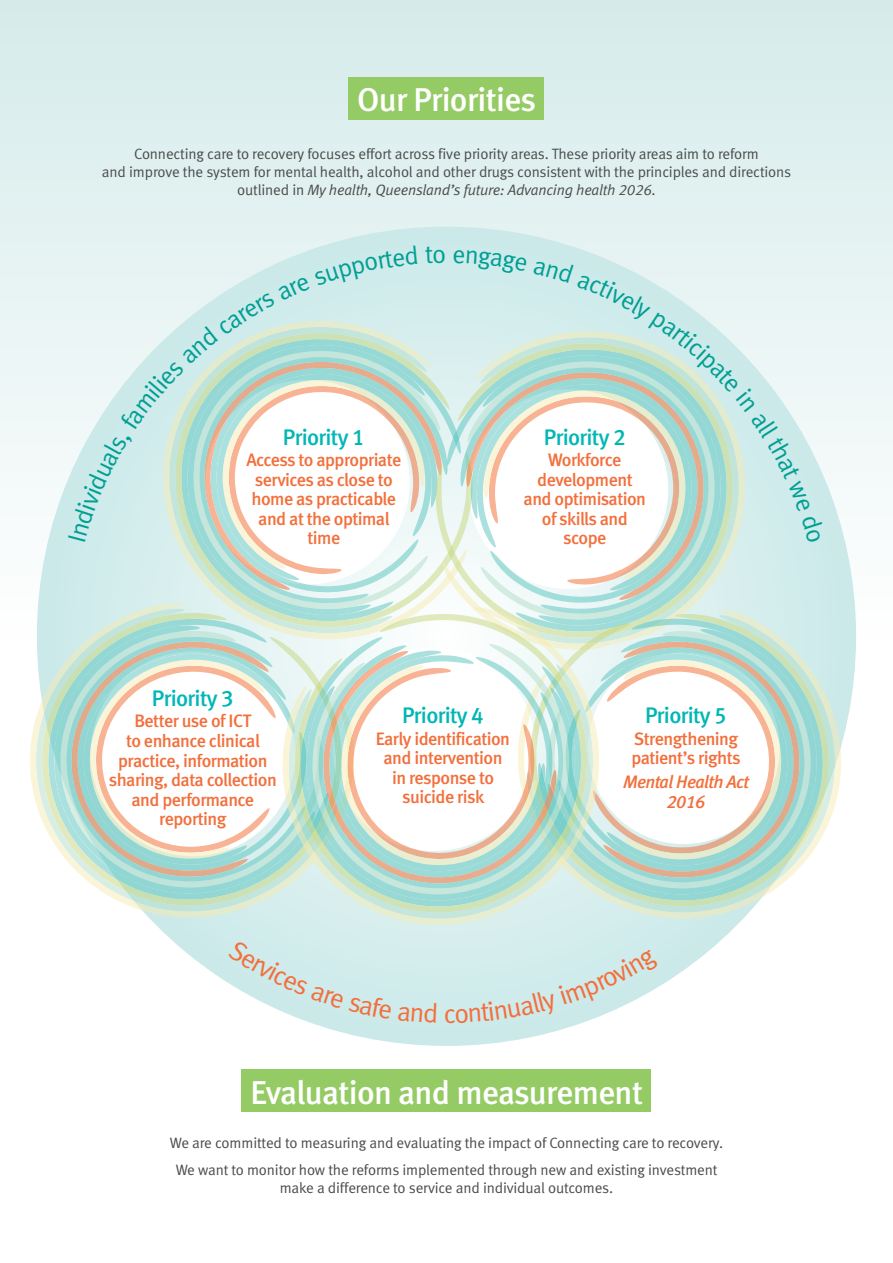
<style>
.page{position:relative;width:893px;height:1263px;background:#fff}
.page>*{position:absolute;margin:0;border:0;box-sizing:border-box;transform-origin:0 0}
.Focus{font:33px "Meta Medium LF";letter-spacing:-.02em;color:#fff}
.Heading_2{font:27px "Meta Normal LF";color:#f26f3c}
.Paragraph_Style_2{font:22.5px "Meta Medium LF";letter-spacing:-.03em;color:#00b7b5}
.Paragraph_Style_1{font:18px/19.5px "Meta Medium LF";letter-spacing:-.03em;color:#f26f3c;text-align:center}
.Paragraph_Style_1-2{font:italic 18px/19.5px "Meta Medium LF";letter-spacing:-.03em;color:#f26f3c;text-align:center}
.Paragraph_Style_4{font:15px/18px "Meta Normal LF";letter-spacing:-.01em;color:#4b4c4d;text-align:center}
.STANDFIRST{font:15px/18px "Meta Normal LF";letter-spacing:-.01em;color:#4b4c4d;text-align:center}
.s1{font-style:italic}
</style>
<div class="page">
<div style="left:0;top:0;width:893px;height:642px;background:linear-gradient(to bottom,#d5ebea,#fefefe)"></div>
<div style="left:37px;top:227px;width:819px;height:819px;background:#cfebeb;border-radius:410px"></div>
<svg style="left:162px;top:580px;width:273px;height:27px"></svg>
<svg style="left:28px;top:603px;width:326px;height:316px"></svg>
<svg style="left:442px;top:348px;width:293px;height:261px"></svg>
<svg style="left:600px;top:609px;width:241px;height:311px"></svg>
<svg style="left:282px;top:607px;width:318px;height:318px"></svg>
<div style="left:242px;top:1069px;width:409px;height:43px;background:#95cb64"></div>
<div style="left:349px;top:77px;width:195px;height:43px;background:#95cb64"></div>
<svg style="left:68px;top:245px;width:377px;height:335px"></svg>
<svg style="left:454px;top:250px;width:368px;height:340px"></svg>
<p class="Focus" style="left:357px;top:81px;width:180px">Our Priorities</p>
<p class="Paragraph_Style_4" style="left:102px;top:144px;width:691px">Connecting care to recovery focuses effort across five priority areas. These priority areas aim to reform<br>and improve the system for mental health, alcohol and other drugs consistent with the principles and directions outlined in <span class="s1">My health, Queensland’s future: Advancing health 2026</span>.</p>
<p class="Paragraph_Style_2" style="left:283px;top:424px;width:83px">Priority 1</p>
<p class="Paragraph_Style_1" style="left:246px;top:450px;width:156px">Access to appropriate services as close to home as practicable and at the optimal time</p>
<p class="Paragraph_Style_2" style="left:544px;top:424px;width:83px">Priority 2</p>
<p class="Paragraph_Style_1" style="left:524px;top:450px;width:124px">Workforce development and optimisation of skills and scope</p>
<p class="Paragraph_Style_2" style="left:152px;top:685px;width:83px">Priority 3</p>
<p class="Paragraph_Style_1" style="left:109px;top:711px;width:169px">Better use of ICT<br>to enhance clinical practice, information sharing, data collection and performance reporting</p>
<p class="Paragraph_Style_2" style="left:645px;top:702px;width:83px">Priority 5</p>
<p class="Paragraph_Style_2" style="left:402px;top:702px;width:83px">Priority 4</p>
<p class="Paragraph_Style_1" style="left:376px;top:729px;width:136px">Early identification and intervention in response to suicide risk</p>
<p class="Paragraph_Style_1" style="left:631px;top:729px;width:111px;text-align:left">Strengthening patient’s rights</p>
<p class="Paragraph_Style_1-2" style="left:623px;top:772px;width:128px">Mental Health Act<br>2016</p>
<p class="Heading_2" style="left:444px;top:998px;width:14px">c</p>
<p class="Focus" style="left:250px;top:1073px;width:394px">Evaluation and measurement</p>
<p class="STANDFIRST" style="left:170px;top:1134px;width:555px">We are committed to measuring and evaluating the impact of Connecting care to recovery.</p>
<p class="STANDFIRST" style="left:176px;top:1160px;width:543px">We want to monitor how the reforms implemented through new and existing investment make a difference to service and individual outcomes.</p>
</div>
